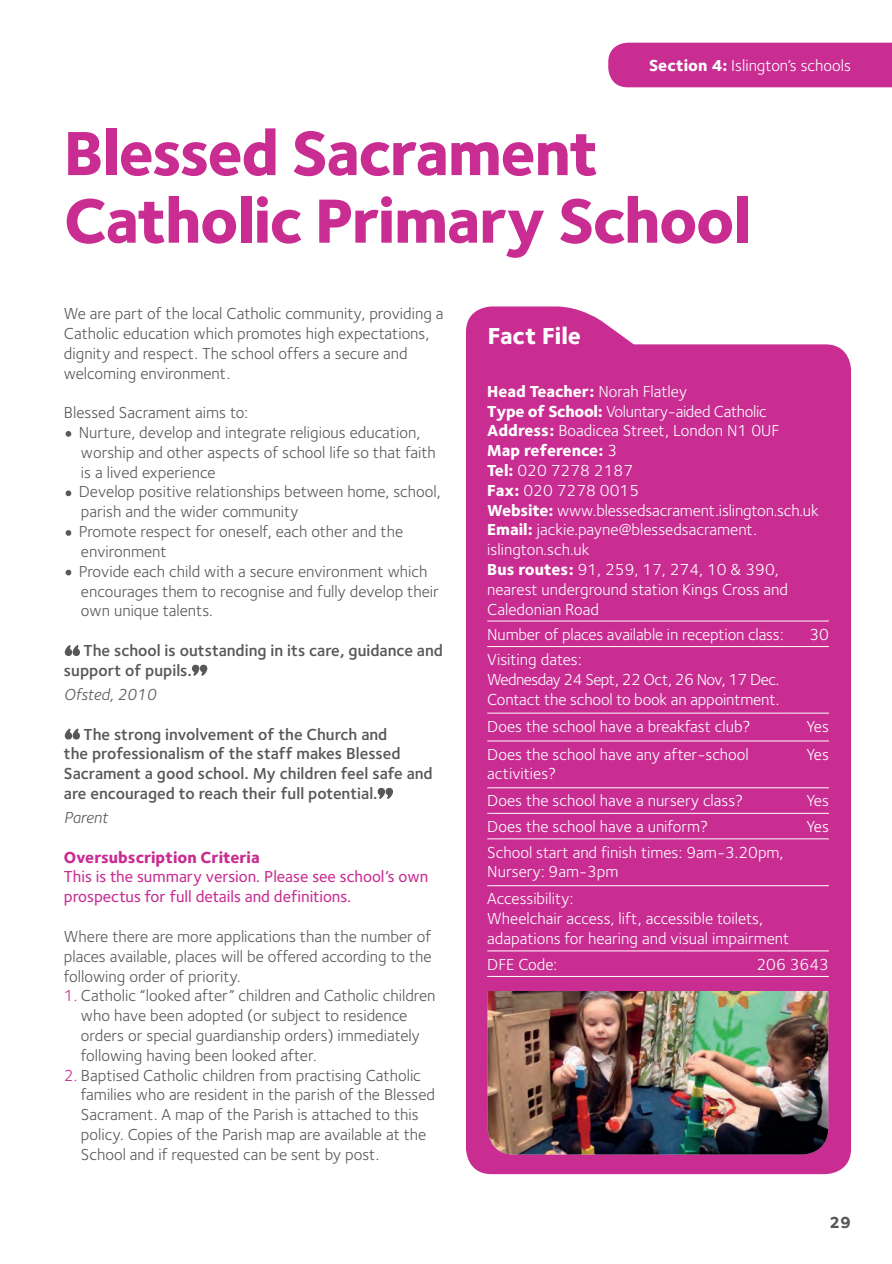
<style>
.page{position:relative;width:892px;height:1264px;background:#fff}
.page>*{position:absolute;margin:0;border:0;box-sizing:border-box;transform-origin:0 0}
._1_Big_Main_Heading{font:800 64.5px/67.5px "Foundry Sterling";letter-spacing:-.025em;color:#c92d92}
._3_Standfirst_20pt{font:800 24px "Foundry Sterling";color:#fff}
.Body_Copy_White{font:16.5px/19.8px "Foundry Sterling";color:#fff}
._4_Body_copy{font:16.5px/19.8px "Foundry Sterling";color:#57585a}
.bullet_number_pink{font:16.5px/19.8px "Foundry Sterling";color:#57585a}
.school_quote{font:600 16.5px/19.8px "Foundry Sterling";color:#57585a}
.admissions_criteria{font:500 16.5px/19.8px "Foundry Sterling";color:#c92d92}
.Body_Copy_White-2{font:800 16.5px "Foundry Sterling";color:#fff}
.Body_Copy_White-3{font:16.5px "Foundry Sterling";letter-spacing:-.02em;color:#fff}
._5_Subhead_11pt__Ext{font:800 16.5px "Foundry Sterling";color:#c92d92}
.school_quote_name{font:italic 16.5px "Foundry Sterling";color:#57585a}
.t1{font:800 16.5px "Foundry Sterling";color:#57585a}
.s1{font-weight:800}
.s2{color:#c92d92}
.s3{font-weight:400}
</style>
<div class="page">
<div style="left:608px;top:43px;width:283px;height:44px;background:#c92d92"></div>
<svg style="left:66px;top:431px;width:5px;height:5px"></svg>
<svg style="left:66px;top:490px;width:5px;height:6px"></svg>
<svg style="left:66px;top:530px;width:5px;height:5px"></svg>
<svg style="left:66px;top:569px;width:5px;height:6px"></svg>
<svg style="left:65px;top:645px;width:15px;height:11px"></svg>
<svg style="left:192px;top:664px;width:15px;height:11px"></svg>
<svg style="left:65px;top:728px;width:15px;height:11px"></svg>
<svg style="left:377px;top:787px;width:16px;height:11px"></svg>
<div style="left:466px;top:344px;width:385px;height:829px;background:#c92d92;border-radius:26px"></div>
<svg style="left:466px;top:306px;width:313px;height:58px;fill:#c92d92"></svg>
<hr style="left:487px;top:620px;width:298px;height:1px;background:#fff">
<hr style="left:785px;top:620px;width:43px;height:1px;background:#fff">
<hr style="left:487px;top:646px;width:298px;height:1px;background:#fff">
<hr style="left:785px;top:646px;width:43px;height:1px;background:#fff">
<hr style="left:487px;top:712px;width:298px;height:1px;background:#fff">
<hr style="left:785px;top:712px;width:43px;height:1px;background:#fff">
<hr style="left:487px;top:740px;width:298px;height:1px;background:#fff">
<hr style="left:785px;top:740px;width:43px;height:1px;background:#fff">
<hr style="left:487px;top:787px;width:298px;height:1px;background:#fff">
<hr style="left:785px;top:787px;width:43px;height:1px;background:#fff">
<hr style="left:487px;top:812px;width:298px;height:1px;background:#fff">
<hr style="left:785px;top:812px;width:43px;height:1px;background:#fff">
<hr style="left:487px;top:838px;width:298px;height:1px;background:#fff">
<hr style="left:785px;top:838px;width:43px;height:1px;background:#fff">
<hr style="left:487px;top:885px;width:298px;height:1px;background:#fff">
<hr style="left:785px;top:885px;width:43px;height:1px;background:#fff">
<hr style="left:487px;top:950px;width:298px;height:1px;background:#fff">
<hr style="left:785px;top:950px;width:43px;height:1px;background:#fff">
<hr style="left:487px;top:975px;width:298px;height:1px;background:#fff">
<hr style="left:785px;top:975px;width:43px;height:1px;background:#fff">
<img style="left:487px;top:991px;width:341px;height:163px">
<p class="Body_Copy_White" style="left:649px;top:55px;width:203px"><span class="s1">Section 4:</span> Islington’s schools</p>
<p class="_1_Big_Main_Heading" style="left:64px;top:118px;width:688px">Blessed Sacrament<br>Catholic Primary School</p>
<p class="_4_Body_copy" style="left:64px;top:303px;width:381px">We are part of the local Catholic community, providing a Catholic education which promotes high expectations, dignity and respect. The school offers a secure and welcoming environment.</p>
<p class="_4_Body_copy" style="left:64px;top:402px;width:186px">Blessed Sacrament aims to:</p>
<p class="_4_Body_copy" style="left:81px;top:422px;width:356px;text-indent:-17px">• Nurture, develop and integrate religious education, worship and other aspects of school life so that faith is a lived experience</p>
<p class="_4_Body_copy" style="left:81px;top:481px;width:361px;text-indent:-17px">• Develop positive relationships between home, school, parish and the wider community</p>
<p class="_4_Body_copy" style="left:81px;top:521px;width:324px;text-indent:-17px">• Promote respect for oneself, each other and the environment</p>
<p class="_4_Body_copy" style="left:81px;top:560px;width:359px;text-indent:-17px">• Provide each child with a secure environment which encourages them to recognise and fully develop their own unique talents.</p>
<p class="school_quote" style="left:64px;top:640px;width:380px;text-indent:20px">The school is outstanding in its care, guidance and support of pupils.</p>
<p class="school_quote_name" style="left:64px;top:682px;width:94px">Ofsted, 2010</p>
<p class="school_quote" style="left:64px;top:723px;width:370px;text-indent:20px">The strong involvement of the Church and<br>the professionalism of the staff makes Blessed Sacrament a good school. My children feel safe and are encouraged to reach their full potential.</p>
<p class="school_quote_name" style="left:64px;top:805px;width:46px">Parent</p>
<p class="_5_Subhead_11pt__Ext" style="left:64px;top:845px;width:197px">Oversubscription Criteria</p>
<p class="admissions_criteria" style="left:64px;top:866px;width:366px">This is the summary version. Please see school’s own prospectus for full details and definitions.</p>
<p class="_4_Body_copy" style="left:64px;top:925px;width:369px;text-align:justify">Where there are more applications than the number of places available, places will be offered according to the following order of priority.</p>
<p class="bullet_number_pink" style="left:81px;top:985px;width:356px;text-indent:-17px"><span class="s2">1.</span> Catholic “looked after” children and Catholic children who have been adopted (or subject to residence orders or special guardianship orders) immediately following having been looked after.</p>
<p class="bullet_number_pink" style="left:81px;top:1064px;width:355px;text-indent:-17px"><span class="s2">2.</span> Baptised Catholic children from practising Catholic families who are resident in the parish of the Blessed Sacrament. A map of the Parish is attached to this policy. Copies of the Parish map are available at the School and if requested can be sent by post.</p>
<p class="_3_Standfirst_20pt" style="left:487px;top:319px;width:95px">Fact File</p>
<p class="Body_Copy_White-2" style="left:487px;top:379px;width:201px">Head Teacher: <span class="s3">Norah Flatley</span></p>
<p class="Body_Copy_White-3" style="left:487px;top:399px;width:281px"><span class="s1">Type of School:</span> Voluntary-aided Catholic</p>
<p class="Body_Copy_White" style="left:487px;top:420px;width:293px"><span class="s1">Address:</span> Boadicea Street, London N1 0UF</p>
<p class="Body_Copy_White-2" style="left:487px;top:439px;width:131px">Map reference: <span class="s3">3</span></p>
<p class="Body_Copy_White" style="left:487px;top:460px;width:147px"><span class="s1">Tel:</span> 020 7278 2187</p>
<p class="Body_Copy_White" style="left:487px;top:480px;width:333px"><span class="s1">Fax:</span> 020 7278 0015<br><span class="s1">Website:</span> www.blessedsacrament.islington.sch.uk</p>
<p class="Body_Copy_White" style="left:487px;top:519px;width:302px"><span class="s1">Email:</span> jackie.payne@blessedsacrament. islington.sch.uk<br><span class="s1">Bus routes:</span> 91, 259, 17, 274, 10 &amp; 390, nearest underground station Kings Cross and<br>Caledonian Road</p>
<p class="Body_Copy_White" style="left:487px;top:623px;width:298px">Number of places available in reception class:</p>
<p class="Body_Copy_White" style="left:809px;top:623px;width:21px">30</p>
<p class="Body_Copy_White" style="left:487px;top:649px;width:96px">Visiting dates:</p>
<p class="Body_Copy_White" style="left:487px;top:669px;width:294px">Wednesday 24 Sept, 22 Oct, 26 Nov, 17 Dec.<br>Contact the school to book an appointment.</p>
<p class="Body_Copy_White" style="left:487px;top:715px;width:265px">Does the school have a breakfast club?</p>
<p class="Body_Copy_White" style="left:806px;top:715px;width:24px">Yes</p>
<p class="Body_Copy_White" style="left:487px;top:743px;width:263px">Does the school have any after-school activities?</p>
<p class="Body_Copy_White" style="left:806px;top:743px;width:24px">Yes</p>
<p class="Body_Copy_White" style="left:487px;top:790px;width:257px">Does the school have a nursery class?</p>
<p class="Body_Copy_White" style="left:806px;top:790px;width:24px">Yes</p>
<p class="Body_Copy_White" style="left:487px;top:816px;width:223px">Does the school have a uniform?</p>
<p class="Body_Copy_White" style="left:806px;top:816px;width:24px">Yes</p>
<p class="Body_Copy_White" style="left:487px;top:841px;width:298px">School start and finish times: 9am-3.20pm,<br>Nursery: 9am-3pm</p>
<p class="Body_Copy_White" style="left:487px;top:888px;width:87px">Accessibility:</p>
<p class="Body_Copy_White" style="left:487px;top:908px;width:303px">Wheelchair access, lift, accessible toilets, adapations for hearing and visual impairment</p>
<p class="Body_Copy_White" style="left:487px;top:953px;width:71px">DFE Code:</p>
<p class="Body_Copy_White" style="left:756px;top:953px;width:74px">206 3643</p>
<p class="t1" style="left:829px;top:1209px;width:23px">29</p>
</div>
